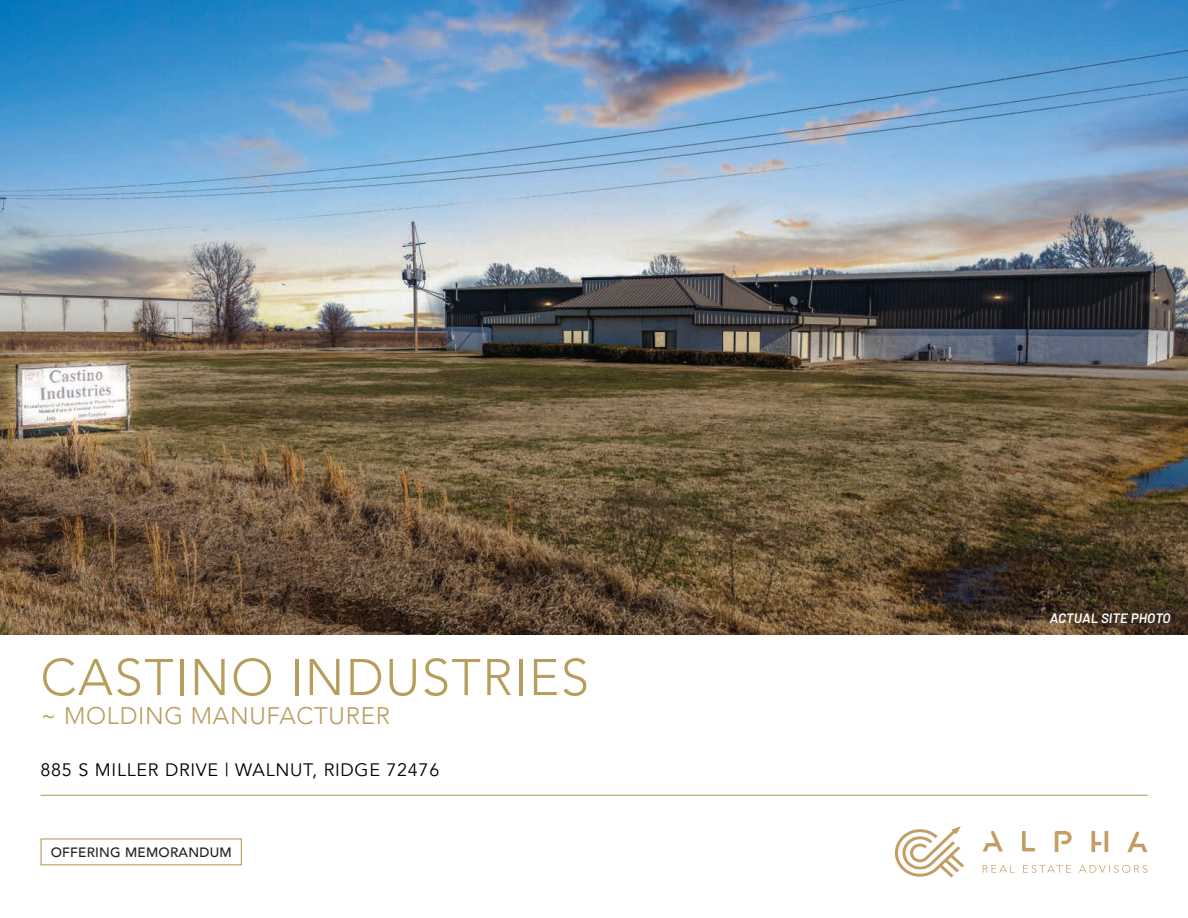
<style>
.page{position:relative;width:1188px;height:918px;background:#fff}
.page>*{position:absolute;margin:0;border:0;box-sizing:border-box;transform-origin:0 0}
.t1{font:300 51px "Avenir";letter-spacing:.03em;color:#b89e5c}
.t2{font:300 24px "Avenir";letter-spacing:.03em;color:#b89e5c}
.t3{font:18px "Avenir";letter-spacing:.04em;color:#010000}
.t4{font:500 13.5px "Avenir";letter-spacing:.02em;color:#231f20}
.t5{font:italic 600 13.5px "Barlow";letter-spacing:.01em;color:#fff}
</style>
<div class="page">
<div style="left:40px;top:838px;width:202px;height:27px;border:1px solid #b89e5c"></div>
<hr style="left:40px;top:795px;width:1108px;height:1px;background:#b89e5c">
<svg style="left:895px;top:826px;width:69px;height:52px"></svg>
<svg style="left:983px;top:831px;width:165px;height:42px"></svg>
<img style="left:0;top:0;width:1188px;height:634px">
<h1 class="t1" style="left:40px;top:647px;width:550px">CASTINO INDUSTRIES</h1>
<h2 class="t2" style="left:40px;top:701px;width:351px">~ MOLDING MANUFACTURER</h2>
<p class="t3" style="left:40px;top:759px;width:400px">885 S MILLER DRIVE | WALNUT, RIDGE 72476</p>
<p class="t4" style="left:51px;top:840px;width:183px">OFFERING MEMORANDUM</p>
<p class="t5" style="left:1050px;top:608px;width:123px">ACTUAL SITE PHOTO</p>
</div>
